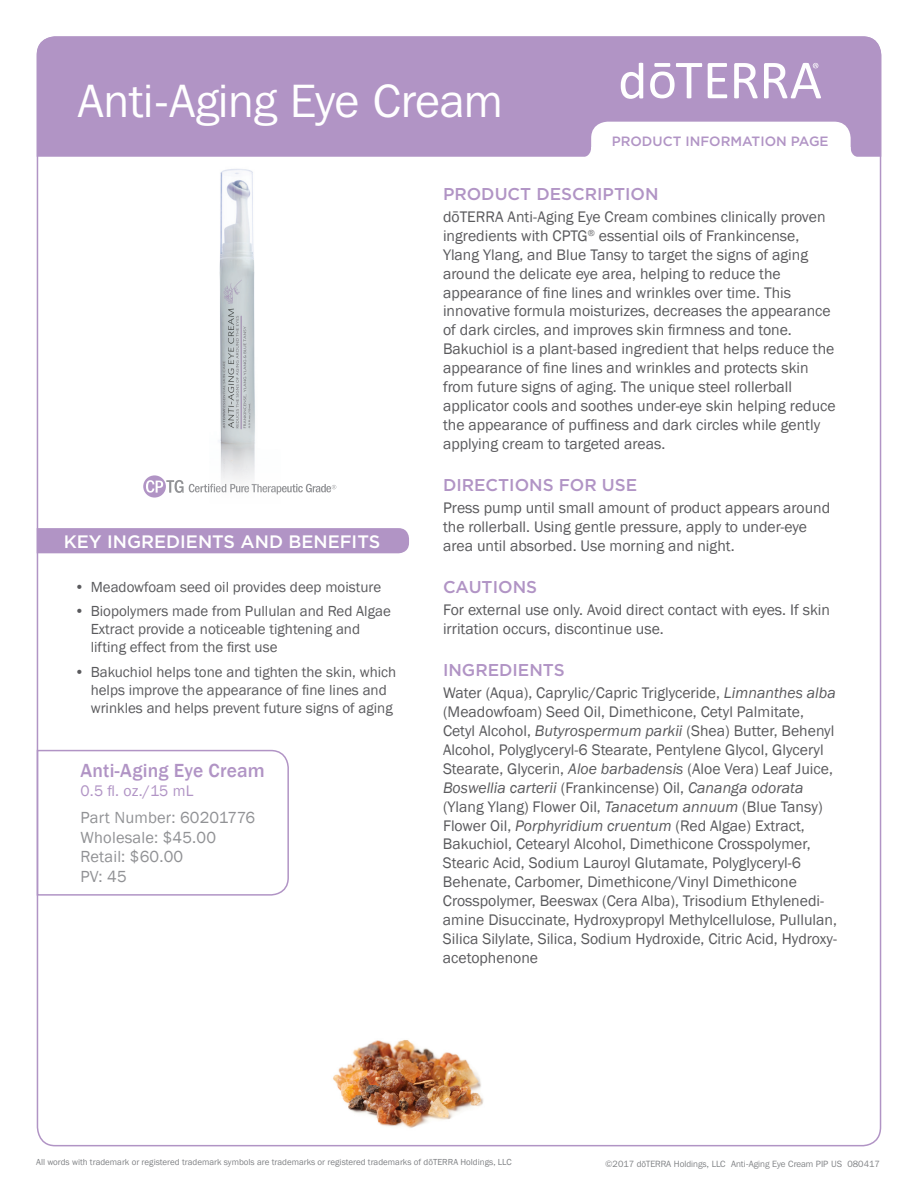
<style>
.page{position:relative;width:918px;height:1188px;background:#fff}
.page>*{position:absolute;margin:0;border:0;box-sizing:border-box;transform-origin:0 0}
.t1{font:46.5px "Franklin Gothic IT Cby BT";color:#fff}
.t2{font:500 19.5px "Franklin Gothic";letter-spacing:.01em;color:#b194c5}
.t3{font:500 18px "Gotham";color:#fff}
.t4{font:500 17.1px "Gotham";color:#b194c5}
.t5{font:16.5px/19.8px "Franklin Gothic";letter-spacing:.01em;color:#919295}
.t6{font:15.75px/18.9px "Franklin Gothic";color:#5a5a5d}
.t7{font:15.75px "Franklin Gothic";color:#b194c5}
.t8{font:15px/18px "Franklin Gothic";color:#5a5a5d}
.t9{font:500 13.5px "Gotham";color:#b194c5}
.t10{font:9px "Franklin Gothic";color:#808285}
.t11{font:9px "Franklin Gothic IT Cby BT";color:#808285}
.s1{font-style:italic}
.s2{font-family:"Franklin Gothic"}
</style>
<div class="page">
<div style="left:37px;top:36px;width:844px;height:121px;background:#b194c5"></div>
<svg style="left:734px;top:63px;width:24px;height:35px"></svg>
<svg style="left:708px;top:63px;width:19px;height:35px"></svg>
<svg style="left:650px;top:63px;width:52px;height:35px"></svg>
<svg style="left:621px;top:63px;width:22px;height:36px"></svg>
<svg style="left:764px;top:63px;width:57px;height:35px"></svg>
<svg style="left:581px;top:122px;width:280px;height:35px"></svg>
<svg style="left:143px;top:475px;width:193px;height:23px"></svg>
<img style="left:210px;top:169px;width:71px;height:329px">
<div style="left:37px;top:528px;width:372px;height:25px;background:#b194c5"></div>
<svg style="left:36px;top:749px;width:253px;height:147px"></svg>
<img style="left:303px;top:1040px;width:204px;height:107px">
<h1 class="t1" style="left:78px;top:72px;width:426px">Anti-Aging Eye Cream</h1>
<p class="t9" style="left:612px;top:132px;width:218px">PRODUCT INFORMATION PAGE</p>
<p class="t3" style="left:64px;top:530px;width:318px">KEY INGREDIENTS AND BENEFITS</p>
<p class="t8" style="left:75px;top:578px;width:308px">• Meadowfoam seed oil provides deep moisture</p>
<p class="t8" style="left:91px;top:603px;width:302px;text-indent:-16px">• Biopolymers made from Pullulan and Red Algae<br>Extract provide a noticeable tightening and lifting effect from the first use</p>
<p class="t8" style="left:91px;top:663px;width:307px;text-indent:-16px">• Bakuchiol helps tone and tighten the skin, which helps improve the appearance of fine lines and wrinkles and helps prevent future signs of aging</p>
<p class="t2" style="left:81px;top:758px;width:186px">Anti-Aging Eye Cream</p>
<p class="t7" style="left:81px;top:781px;width:114px">0.5 fl. oz./15 mL</p>
<p class="t5" style="left:81px;top:808px;width:176px">Part Number: 60201776<br>Wholesale: $45.00<br>Retail: $60.00<br>PV: 45</p>
<p class="t4" style="left:443px;top:182px;width:217px">PRODUCT DESCRIPTION</p>
<p class="t6" style="left:443px;top:208px;width:394px">dōTERRA Anti-Aging Eye Cream combines clinically proven ingredients with CPTG<sup>®</sup> essential oils of Frankincense, Ylang Ylang, and Blue Tansy to target the signs of aging around the delicate eye area, helping to reduce the appearance of fine lines and wrinkles over time. This innovative formula moisturizes, decreases the appearance of dark circles, and improves skin firmness and tone.<br>Bakuchiol is a plant-based ingredient that helps reduce the appearance of fine lines and wrinkles and protects skin from future signs of aging. The unique steel rollerball applicator cools and soothes under-eye skin helping reduce the appearance of puffiness and dark circles while gently applying cream to targeted areas.</p>
<p class="t4" style="left:443px;top:473px;width:196px">DIRECTIONS FOR USE</p>
<p class="t6" style="left:443px;top:499px;width:389px">Press pump until small amount of product appears around the rollerball. Using gentle pressure, apply to under-eye area until absorbed. Use morning and night.</p>
<p class="t4" style="left:443px;top:576px;width:96px">CAUTIONS</p>
<p class="t6" style="left:443px;top:601px;width:389px">For external use only. Avoid direct contact with eyes. If skin irritation occurs, discontinue use.</p>
<p class="t4" style="left:443px;top:659px;width:123px">INGREDIENTS</p>
<p class="t6" style="left:443px;top:684px;width:396px">Water (Aqua), Caprylic/Capric Triglyceride, <span class="s1">Limnanthes alba </span>(Meadowfoam) Seed Oil, Dimethicone, Cetyl Palmitate, Cetyl Alcohol, <span class="s1">Butyrospermum parkii</span> (Shea) Butter, Behenyl Alcohol, Polyglyceryl-6 Stearate, Pentylene Glycol, Glyceryl Stearate, Glycerin, <span class="s1">Aloe barbadensis</span> (Aloe Vera) Leaf Juice, <span class="s1">Boswellia carterii</span> (Frankincense) Oil, <span class="s1">Cananga odorata </span>(Ylang Ylang) Flower Oil, <span class="s1">Tanacetum annuum</span> (Blue Tansy)<br>Flower Oil, <span class="s1">Porphyridium cruentum</span> (Red Algae) Extract, Bakuchiol, Cetearyl Alcohol, Dimethicone Crosspolymer, Stearic Acid, Sodium Lauroyl Glutamate, Polyglyceryl-6<br>Behenate, Carbomer, Dimethicone/Vinyl Dimethicone Crosspolymer, Beeswax (Cera Alba), Trisodium Ethylenedi&shy;amine Disuccinate, Hydroxypropyl Methylcellulose, Pullulan, Silica Silylate, Silica, Sodium Hydroxide, Citric Acid, Hydroxy&shy;acetophenone</p>
<p class="t10" style="left:36px;top:1156px;width:477px">All words with trademark or registered trademark symbols are trademarks or registered trademarks of dōTERRA Holdings, LLC</p>
<p class="t11" style="left:605px;top:1158px;width:276px">©2017 d<span class="s2">ō</span>TERRA Holdings, LLC Anti-Aging Eye Cream PIP US 080417</p>
</div>
